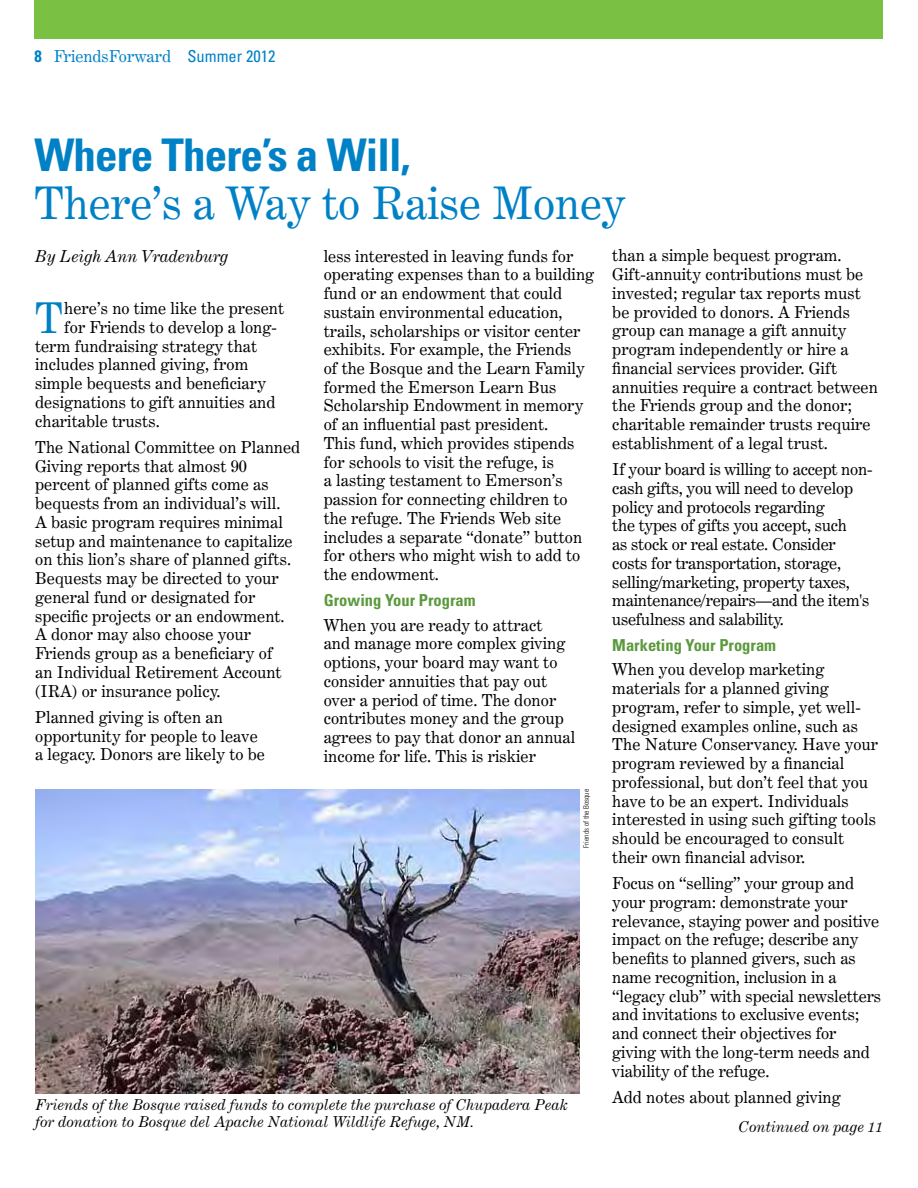
<style>
.page{position:relative;width:918px;height:1188px;background:#fff}
.page>*{position:absolute;margin:0;border:0;box-sizing:border-box;transform-origin:0 0}
.t1{font:45px/48px "Century Expanded BT";color:#0081c6}
.body_copy{font:42.45px "Century Expanded BT";color:#0081c6}
.body_copy-2{font:16.5px/18.8px "Century Expanded BT";letter-spacing:.005em;color:#000}
.paragraph_sub_heads{font:700 condensed 16.5px "Univers";color:#5c993d}
.t2{font:16.5px "Century Expanded BT";color:#0081c6}
.t3{font:italic 16.5px "Century Expanded BT";color:#000}
.cutlines{font:italic 15px/17.2px "Century Expanded";color:#000}
.t4{font:300 condensed 7.5px "Univers";color:#000}
.s1{font-family:"Univers";font-weight:700;font-stretch:condensed}
.s2{font-family:"Univers";font-stretch:condensed}
</style>
<div class="page">
<div style="left:34px;top:0;width:849px;height:39px;background:#7ac143"></div>
<img style="left:35px;top:789px;width:545px;height:304px">
<p class="t2" style="left:34px;top:46px;width:242px"><span class="s1">8</span> FriendsForward <span class="s2">Summer 2012</span></p>
<h1 class="t1" style="left:35px;top:130px;width:593px"><span class="s1">Where There’s a Will,<br></span>There’s a Way to Raise Money</h1>
<p class="t3" style="left:35px;top:246px;width:195px">By Leigh Ann Vradenburg</p>
<p class="body_copy" style="left:35px;top:292px;width:29px">T</p>
<p class="body_copy-2" style="left:64px;top:299px;width:221px">here’s no time like the present</p>
<p class="body_copy-2" style="left:612px;top:246px;width:267px">than a simple bequest program.<br>Gift-annuity contributions must be invested; regular tax reports must be provided to donors. A Friends group can manage a gift annuity program independently or hire a financial services provider. Gift annuities require a contract between the Friends group and the donor; charitable remainder trusts require establishment of a legal trust.</p>
<p class="body_copy-2" style="left:612px;top:460px;width:262px">If your board is willing to accept non&shy;cash gifts, you will need to develop policy and protocols regarding<br>the types of gifts you accept, such<br>as stock or real estate. Consider costs for transportation, storage, selling/marketing, property taxes, maintenance/repairs—and the item's usefulness and salability.</p>
<p class="paragraph_sub_heads" style="left:612px;top:635px;width:165px">Marketing Your Program</p>
<p class="body_copy-2" style="left:612px;top:660px;width:267px">When you develop marketing materials for a planned giving program, refer to simple, yet well&shy;designed examples online, such as The Nature Conservancy. Have your program reviewed by a financial professional, but don’t feel that you have to be an expert. Individuals interested in using such gifting tools should be encouraged to consult their own financial advisor.</p>
<p class="body_copy-2" style="left:612px;top:874px;width:270px">Focus on “selling” your group and your program: demonstrate your relevance, staying power and positive impact on the refuge; describe any benefits to planned givers, such as name recognition, inclusion in a “legacy club” with special newsletters and invitations to exclusive events; and connect their objectives for giving with the long-term needs and viability of the refuge.</p>
<p class="body_copy-2" style="left:612px;top:1087px;width:230px">Add notes about planned giving</p>
<h3 class="cutlines" style="left:738px;top:1118px;width:146px">Continued on page 11</h3>
<p class="body_copy-2" style="left:324px;top:246px;width:272px">less interested in leaving funds for operating expenses than to a building fund or an endowment that could sustain environmental education, trails, scholarships or visitor center exhibits. For example, the Friends<br>of the Bosque and the Learn Family formed the Emerson Learn Bus Scholarship Endowment in memory of an influential past president.<br>This fund, which provides stipends for schools to visit the refuge, is<br>a lasting testament to Emerson’s passion for connecting children to the refuge. The Friends Web site includes a separate “donate” button for others who might wish to add to the endowment.</p>
<p class="paragraph_sub_heads" style="left:324px;top:590px;width:153px">Growing Your Program</p>
<p class="body_copy-2" style="left:324px;top:615px;width:253px">When you are ready to attract<br>and manage more complex giving options, your board may want to consider annuities that pay out over a period of time. The donor contributes money and the group agrees to pay that donor an annual income for life. This is riskier</p>
<p class="body_copy-2" style="left:64px;top:317px;width:214px">for Friends to develop a long-</p>
<p class="body_copy-2" style="left:35px;top:336px;width:224px">term fundraising strategy that</p>
<p class="body_copy-2" style="left:35px;top:355px;width:215px">includes planned giving, from</p>
<p class="body_copy-2" style="left:35px;top:374px;width:233px">simple bequests and beneficiary</p>
<p class="body_copy-2" style="left:35px;top:392px;width:242px">designations to gift annuities and</p>
<p class="body_copy-2" style="left:35px;top:411px;width:126px">charitable trusts.</p>
<p class="body_copy-2" style="left:35px;top:437px;width:267px">The National Committee on Planned<br>Giving reports that almost 90 percent of planned gifts come as bequests from an individual’s will.<br>A basic program requires minimal setup and maintenance to capitalize on this lion’s share of planned gifts.<br>Bequests may be directed to your general fund or designated for specific projects or an endowment.<br>A donor may also choose your<br>Friends group as a beneficiary of<br>an Individual Retirement Account (IRA) or insurance policy.</p>
<p class="body_copy-2" style="left:35px;top:707px;width:231px">Planned giving is often an opportunity for people to leave a legacy. Donors are likely to be</p>
<p class="t4" style="left:582px;top:848px;width:60px;rotate:-90deg">Friends of the Bosque</p>
<p class="cutlines" style="left:35px;top:1096px;width:535px">Friends of the Bosque raised funds to complete the purchase of Chupadera Peak for donation to Bosque del Apache National Wildlife Refuge, NM.</p>
</div>
